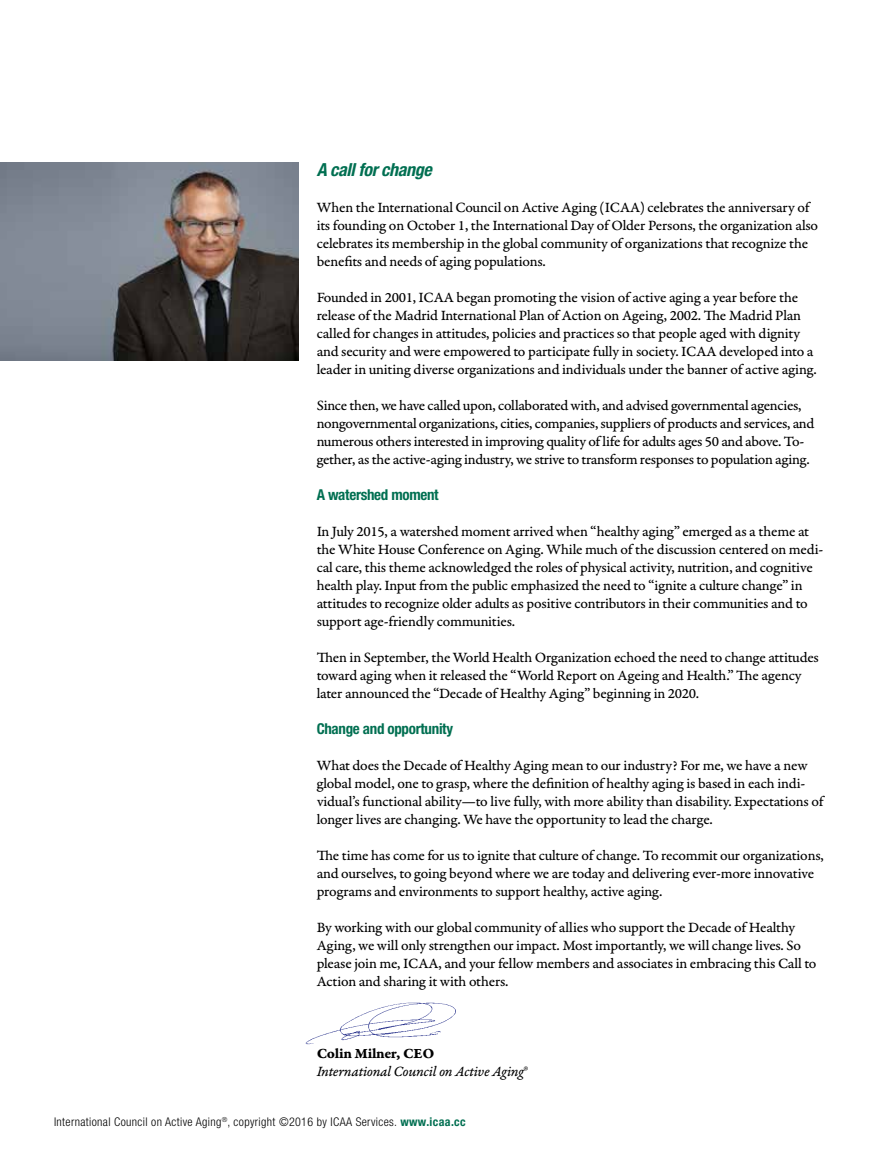
<style>
.page{position:relative;width:878px;height:1161px;background:#fff}
.page>*{position:absolute;margin:0;border:0;box-sizing:border-box;transform-origin:0 0}
.t1{font:italic 700 condensed 18px "Helvetica Neue";letter-spacing:-.02em;color:#006f51}
.t2{font:15px/18px "Garamond Premr Pro Capt";letter-spacing:-.02em;color:#000}
.t3{font:700 condensed 15px "Helvetica Neue";letter-spacing:-.02em;color:#006f51}
.t4{font:15px "Garamond Premr Pro It Capt";letter-spacing:-.025em;color:#000}
.t5{font:15px "Garamond Premr Pro Bd Capt";letter-spacing:-.02em;color:#000}
.t6{font:300 condensed 12px "Helvetica Neue";letter-spacing:.03em;color:#000}
.s1{font-family:"Garamond Premr Pro Capt"}
.s2{font-weight:700;color:#006f51}
</style>
<div class="page">
<img style="left:305px;top:1002px;width:151px;height:43px">
<img style="left:0;top:162px;width:298px;height:198px">
<p class="t1" style="left:316px;top:159px;width:117px">A call for change</p>
<p class="t2" style="left:316px;top:199px;width:503px">When the International Council on Active Aging (ICAA) celebrates the anniversary of its founding on October 1, the International Day of Older Persons, the organization also celebrates its membership in the global community of organizations that recognize the benefits and needs of aging populations.</p>
<p class="t2" style="left:316px;top:289px;width:501px">Founded in 2001, ICAA began promoting the vision of active aging a year before the release of the Madrid International Plan of Action on Ageing, 2002. The Madrid Plan called for changes in attitudes, policies and practices so that people aged with dignity and security and were empowered to participate fully in society. ICAA developed into a leader in uniting diverse organizations and individuals under the banner of active aging.</p>
<p class="t2" style="left:316px;top:397px;width:499px">Since then, we have called upon, collaborated with, and advised governmental agencies, nongovernmental organizations, cities, companies, suppliers of products and services, and numerous others interested in improving quality of life for adults ages 50 and above. To&shy;gether, as the active-aging industry, we strive to transform responses to population aging.</p>
<p class="t3" style="left:316px;top:486px;width:124px">A watershed moment</p>
<p class="t2" style="left:316px;top:523px;width:508px">In July 2015, a watershed moment arrived when “healthy aging” emerged as a theme at the White House Conference on Aging. While much of the discussion centered on medi&shy;cal care, this theme acknowledged the roles of physical activity, nutrition, and cognitive health play. Input from the public emphasized the need to “ignite a culture change” in attitudes to recognize older adults as positive contributors in their communities and to support age-friendly communities.</p>
<p class="t2" style="left:316px;top:649px;width:504px">Then in September, the World Health Organization echoed the need to change attitudes toward aging when it released the “World Report on Ageing and Health.” The agency later announced the “Decade of Healthy Aging” beginning in 2020.</p>
<p class="t3" style="left:316px;top:720px;width:138px">Change and opportunity</p>
<p class="t2" style="left:316px;top:757px;width:508px">What does the Decade of Healthy Aging mean to our industry? For me, we have a new global model, one to grasp, where the definition of healthy aging is based in each indi&shy;vidual’s functional ability—to live fully, with more ability than disability. Expectations of longer lives are changing. We have the opportunity to lead the charge.</p>
<p class="t2" style="left:316px;top:847px;width:508px">The time has come for us to ignite that culture of change. To recommit our organizations, and ourselves, to going beyond where we are today and delivering ever-more innovative programs and environments to support healthy, active aging.</p>
<p class="t2" style="left:316px;top:919px;width:501px">By working with our global community of allies who support the Decade of Healthy Aging, we will only strengthen our impact. Most importantly, we will change lives. So please join me, ICAA, and your fellow members and associates in embracing this Call to Action and sharing it with others.</p>
<p class="t5" style="left:316px;top:1044px;width:119px">Colin Milner, CEO</p>
<p class="t4" style="left:316px;top:1062px;width:213px">International Council on Active Aging<span class="s1">®</span></p>
<p class="t6" style="left:54px;top:1115px;width:413px">International Council on Active Aging<sup>®</sup>, copyright ©2016 by ICAA Services. <span class="s2">www.icaa.cc</span></p>
</div>
